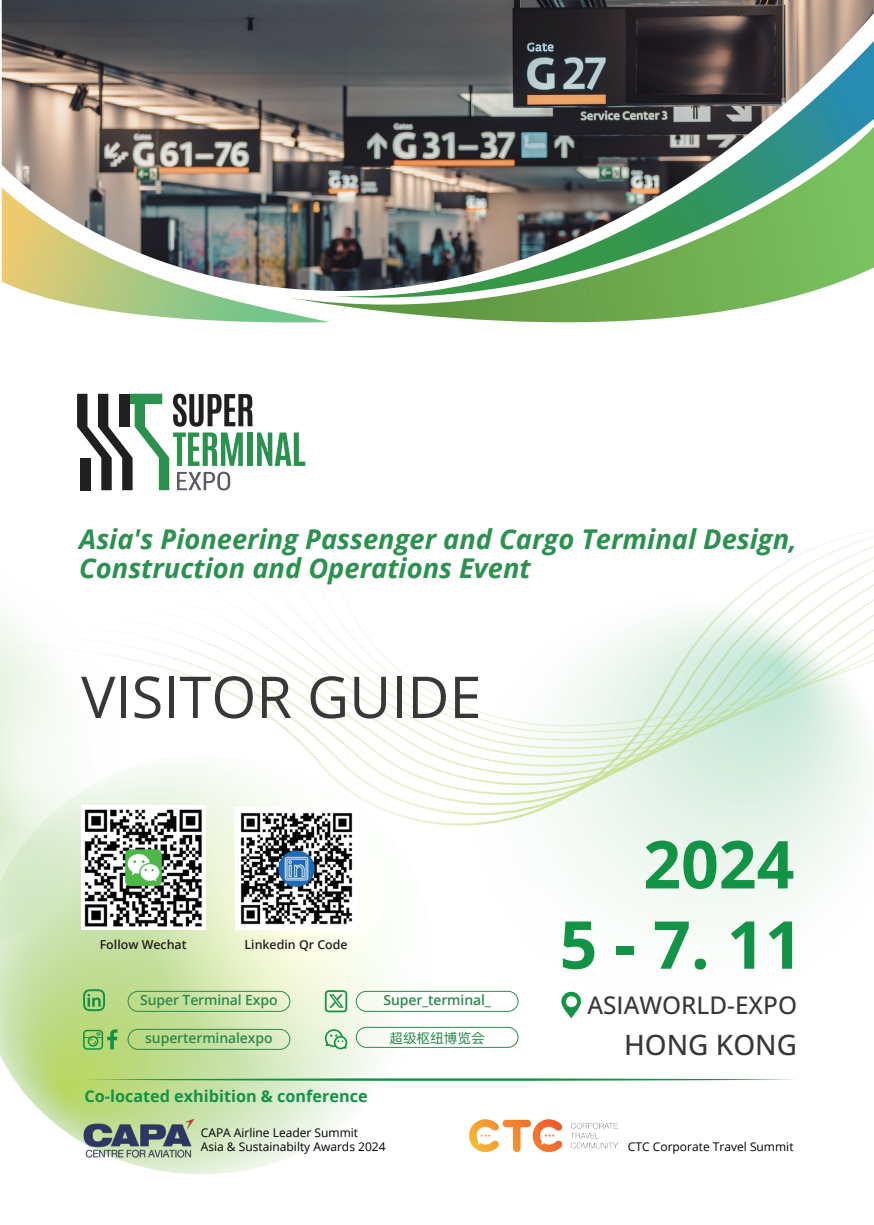
<style>
.page{position:relative;width:874px;height:1225px;background:#fff}
.page>*{position:absolute;margin:0;border:0;box-sizing:border-box;transform-origin:0 0}
.t1{font:700 66.2px "Open Sans";color:#129346}
.t2{font:57.8px "Open Sans";color:#383839}
.t3{font:500 28px "Open Sans";color:#383839}
.t4{font:italic 700 27.2px/28.2px "Open Sans";color:#2b914f}
.t5{font:500 24.4px "Open Sans";color:#383839}
.t6{font:700 16.2px "Open Sans";color:#129346}
.t7{font:600 14px "Open Sans";letter-spacing:-.01em;color:#2c8a4d}
.t8{font:14px "Alibaba Pu Hui Ti 2 55 Regular";letter-spacing:-.01em;color:#2c8a4d}
.t9{font:600 12.4px "Open Sans";color:#231f20}
.t10{font:12px/14.4px "Open Sans";color:#000}
</style>
<div class="page">
<svg style="left:598px;top:826px;width:252px;height:88px"></svg>
<svg style="left:0;top:1049px;width:358px;height:125px"></svg>
<svg style="left:131px;top:826px;width:467px;height:270px"></svg>
<svg style="left:9px;top:620px;width:846px;height:206px"></svg>
<svg style="left:39px;top:620px;width:820px;height:195px"></svg>
<svg style="left:68px;top:620px;width:793px;height:185px"></svg>
<svg style="left:97px;top:620px;width:766px;height:175px"></svg>
<svg style="left:126px;top:620px;width:738px;height:165px"></svg>
<svg style="left:155px;top:620px;width:710px;height:156px"></svg>
<svg style="left:185px;top:620px;width:680px;height:146px"></svg>
<svg style="left:214px;top:618px;width:651px;height:139px"></svg>
<svg style="left:243px;top:607px;width:622px;height:142px"></svg>
<svg style="left:272px;top:602px;width:593px;height:138px"></svg>
<svg style="left:301px;top:595px;width:564px;height:138px"></svg>
<svg style="left:330px;top:535px;width:543px;height:191px"></svg>
<svg style="left:77px;top:394px;width:228px;height:96px"></svg>
<div style="left:80px;top:458px;width:11px;height:32px;background:#221f21"></div>
<div style="left:119px;top:394px;width:10px;height:32px;background:#221f21"></div>
<svg style="left:83px;top:1078px;width:712px;height:3px"></svg>
<svg style="left:561px;top:991px;width:20px;height:27px"></svg>
<img style="left:81px;top:1117px;width:116px;height:41px">
<img style="left:469px;top:1119px;width:148px;height:32px">
<img style="left:143px;top:805px;width:62px;height:124px">
<img style="left:2px;top:0;width:871px;height:187px">
<svg style="left:334px;top:41px;width:539px;height:86px"></svg>
<img style="left:288px;top:127px;width:585px;height:196px">
<img style="left:2px;top:187px;width:328px;height:135px">
<svg style="left:324px;top:1029px;width:23px;height:20px"></svg>
<svg style="left:324px;top:990px;width:23px;height:22px"></svg>
<div style="left:127px;top:991px;width:163px;height:20px;border:1px solid #2c8a4d;border-radius:10px"></div>
<div style="left:127px;top:1029px;width:163px;height:20px;border:1px solid #2c8a4d;border-radius:10px"></div>
<div style="left:355px;top:991px;width:163px;height:20px;border:1px solid #2c8a4d;border-radius:10px"></div>
<div style="left:355px;top:1027px;width:163px;height:20px;border:1px solid #2c8a4d;border-radius:10px"></div>
<svg style="left:0;top:670px;width:143px;height:379px"></svg>
<img style="left:235px;top:807px;width:122px;height:122px">
<p class="t4" style="left:79px;top:524px;width:718px">Asia's Pioneering Passenger and Cargo Terminal Design,<br>Construction and Operations Event</p>
<h2 class="t2" style="left:81px;top:657px;width:402px">VISITOR GUIDE</h2>
<p class="t9" style="left:100px;top:936px;width:88px">Follow Wechat</p>
<p class="t9" style="left:244px;top:936px;width:104px">Linkedin Qr Code</p>
<p class="t7" style="left:140px;top:990px;width:139px">Super Terminal Expo</p>
<p class="t7" style="left:383px;top:990px;width:109px">Super_terminal_</p>
<p class="t7" style="left:145px;top:1028px;width:129px">superterminalexpo</p>
<p class="t8" style="left:389px;top:1027px;width:97px">超级枢纽博览会</p>
<p class="t6" style="left:84px;top:1085px;width:284px">Co-located exhibition &amp; conference</p>
<p class="t10" style="left:201px;top:1125px;width:186px">CAPA Airline Leader Summit<br>Asia &amp; Sustainabilty Awards 2024</p>
<h1 class="t1" style="left:643px;top:817px;width:152px">2024</h1>
<h1 class="t1" style="left:559px;top:898px;width:244px">5 - 7. 11</h1>
<p class="t5" style="left:587px;top:988px;width:211px">ASIAWORLD-EXPO</p>
<p class="t3" style="left:623px;top:1025px;width:174px">HONG KONG</p>
<p class="t10" style="left:627px;top:1139px;width:167px">CTC Corporate Travel Summit</p>
</div>
